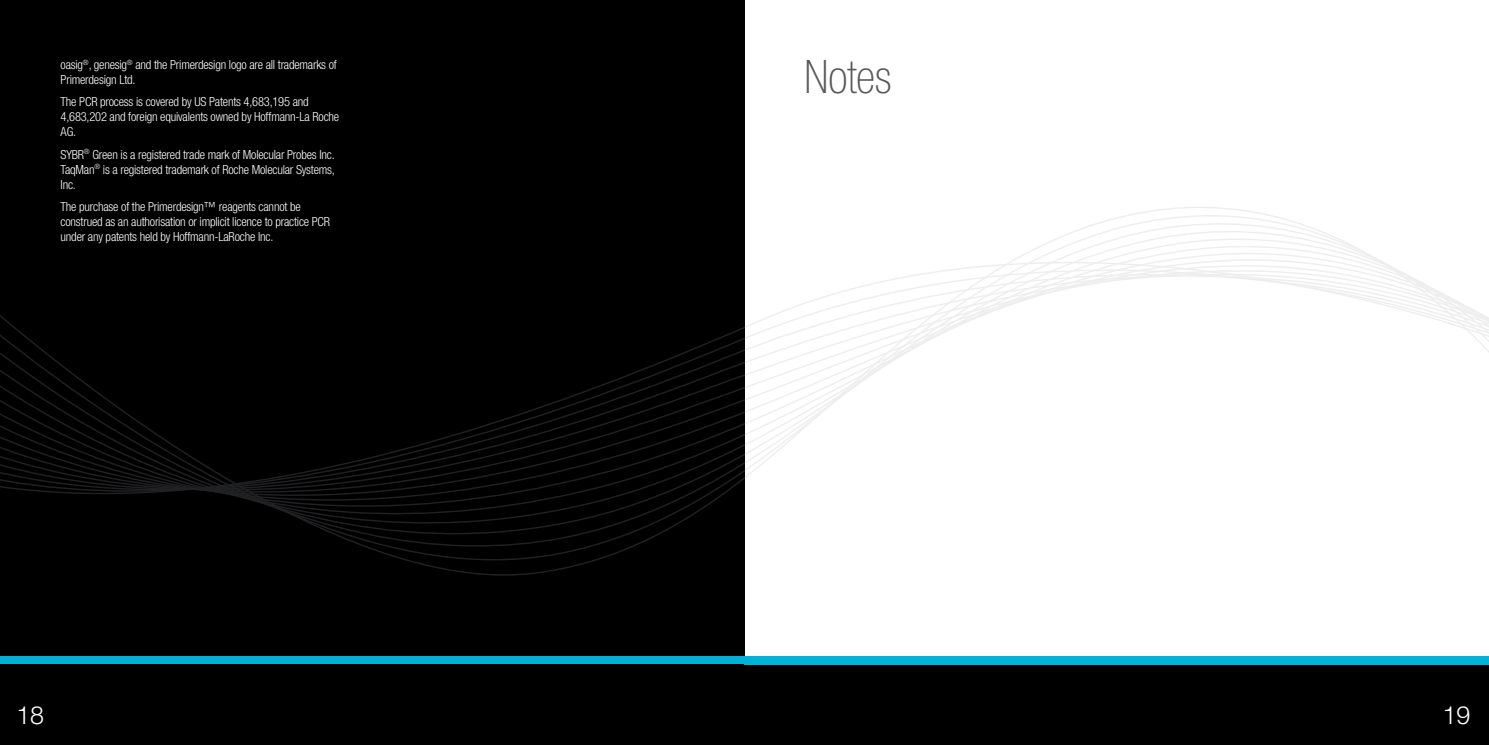
<style>
.page{position:relative;width:1489px;height:745px;background:#fff}
.page>*{position:absolute;margin:0;border:0;box-sizing:border-box;transform-origin:0 0}
.Main_Heading{font:100 condensed 46.25px "Helvetica Neue LT Pro";letter-spacing:-.005em;color:#57585a}
.t1{font:300 25px "Helvetica Neue LT Pro";color:#fff}
.Body_Copy{font:300 condensed 12.5px/15px "Helvetica Neue LT Pro";letter-spacing:-.015em;color:#fff}
</style>
<div class="page">
<div style="left:0;top:0;width:744px;height:744px;background:#000001"></div>
<svg style="left:0;top:260px;width:1488px;height:321px"></svg>
<div style="left:0;top:663px;width:1488px;height:81px;background:#000001"></div>
<div style="left:0;top:656px;width:1488px;height:8px;background:#00b1d8"></div>
<p class="Body_Copy" style="left:61px;top:57px;width:278px">oasig<sup>®</sup>, genesig<sup>®</sup> and the Primerdesign logo are all trademarks of<br>Primerdesign Ltd.</p>
<p class="Body_Copy" style="left:61px;top:94px;width:280px">The PCR process is covered by US Patents 4,683,195 and<br>4,683,202 and foreign equivalents owned by Hoffmann-La Roche<br>AG.</p>
<p class="Body_Copy" style="left:61px;top:146px;width:276px;text-align:justify">SYBR<sup>®</sup> Green is a registered trade mark of Molecular Probes Inc.<br>TaqMan<sup>®</sup> is a registered trademark of Roche Molecular Systems, Inc.</p>
<p class="Body_Copy" style="left:61px;top:198px;width:271px">The purchase of the Primerdesign™ reagents cannot be construed as an authorisation or implicit licence to practice PCR under any patents held by Hoffmann-LaRoche Inc.</p>
<p class="Main_Heading" style="left:804px;top:51px;width:88px">Notes</p>
<h2 class="t1" style="left:16px;top:699px;width:29px">18</h2>
<h2 class="t1" style="left:1442px;top:699px;width:29px">19</h2>
</div>
